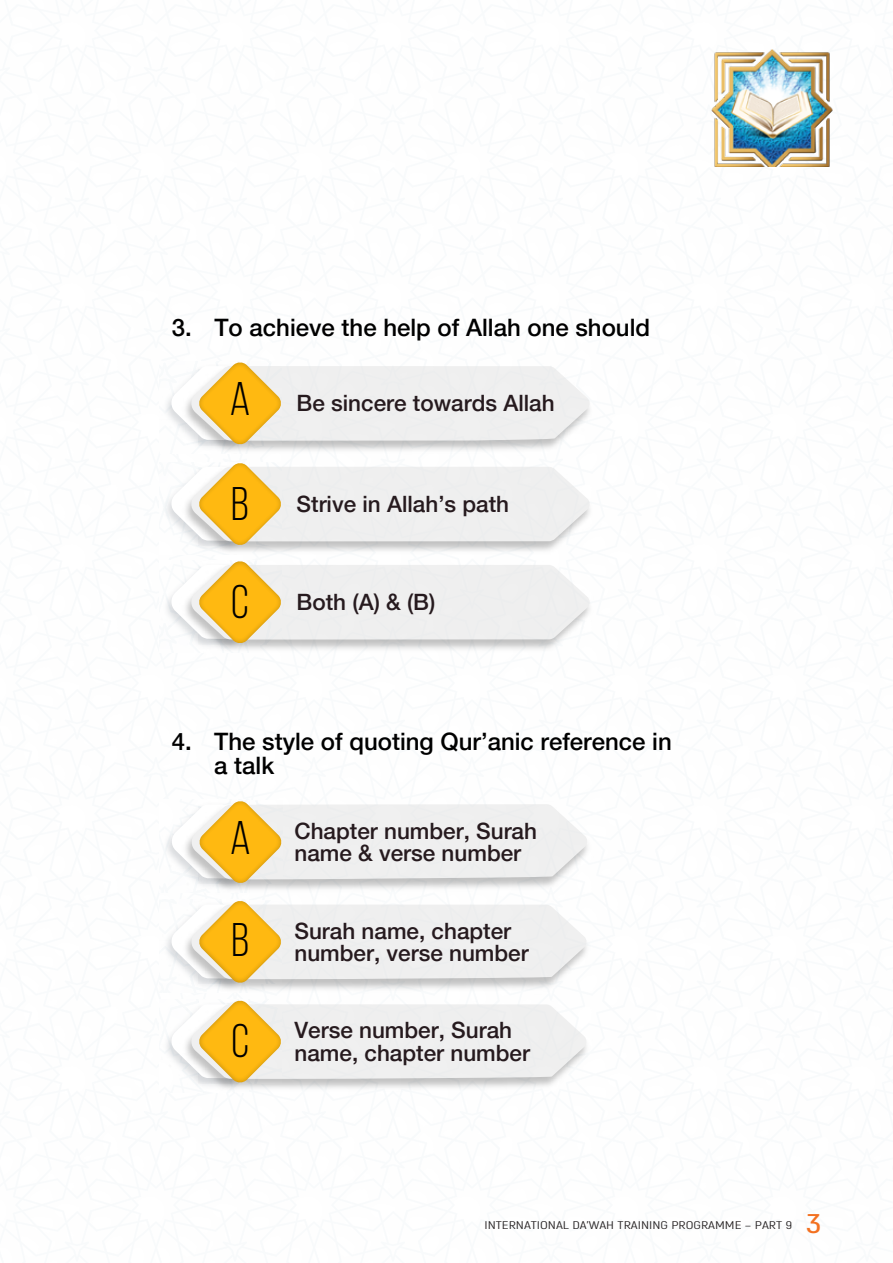
<style>
.page{position:relative;width:893px;height:1263px;background:#fff}
.page>*{position:absolute;margin:0;border:0;box-sizing:border-box;transform-origin:0 0}
.t1{font:600 27px "Akrobat";color:#f37121;scale:1.34 1}
.t2{font:500 24px/24px "Helvetica Neue LT";color:#000}
.t3{font:500 22.5px/22.5px "Helvetica Neue LT";color:#261a1e}
.t4{font:11.25px "Akrobat";color:#231f20;scale:1.34 1}
.s1{font-family:"Bebas Neue";font-weight:400;font-size:47.1px;color:#000}
</style>
<div class="page">
<img style="left:711px;top:49px;width:122px;height:118px">
<svg style="left:170px;top:361px;width:420px;height:84px"></svg>
<svg style="left:170px;top:462px;width:420px;height:84px"></svg>
<img style="left:166px;top:597px;width:4px;height:19px">
<svg style="left:170px;top:561px;width:421px;height:83px"></svg>
<svg style="left:170px;top:900px;width:417px;height:84px"></svg>
<img style="left:165px;top:1036px;width:5px;height:19px">
<svg style="left:170px;top:1000px;width:417px;height:83px"></svg>
<svg style="left:171px;top:800px;width:417px;height:84px"></svg>
<p class="t2" style="left:172px;top:315px;width:480px">3. To achieve the help of Allah one should</p>
<p class="t3" style="left:230px;top:392px;width:326px"><span class="s1">A</span> Be sincere towards Allah</p>
<p class="t3" style="left:231px;top:492px;width:279px"><span class="s1">B</span> Strive in Allah’s path</p>
<p class="t3" style="left:231px;top:591px;width:206px"><span class="s1">C</span> Both (A) &amp; (B)</p>
<p class="t2" style="left:214px;top:729px;width:459px;text-indent:-43px">4. The style of quoting Qur’anic reference in a talk</p>
<p class="t3" style="left:230px;top:819px;width:308px;text-indent:64px">Chapter number, Surah<br><sup>A</sup> name &amp; verse number</p>
<p class="t3" style="left:294px;top:919px;width:236px;text-indent:-63px"><span class="s1">B</span> Surah name, chapter number, verse number</p>
<p class="t3" style="left:232px;top:1019px;width:300px;text-indent:63px">Verse number, Surah<br><sup>C</sup> name, chapter number</p>
<p class="t4" style="left:484px;top:1218px;width:231px">INTERNATIONAL DA’WAH TRAINING PROGRAMME – PART 9</p>
<p class="t1" style="left:806px;top:1207px;width:13px">3</p>
</div>
